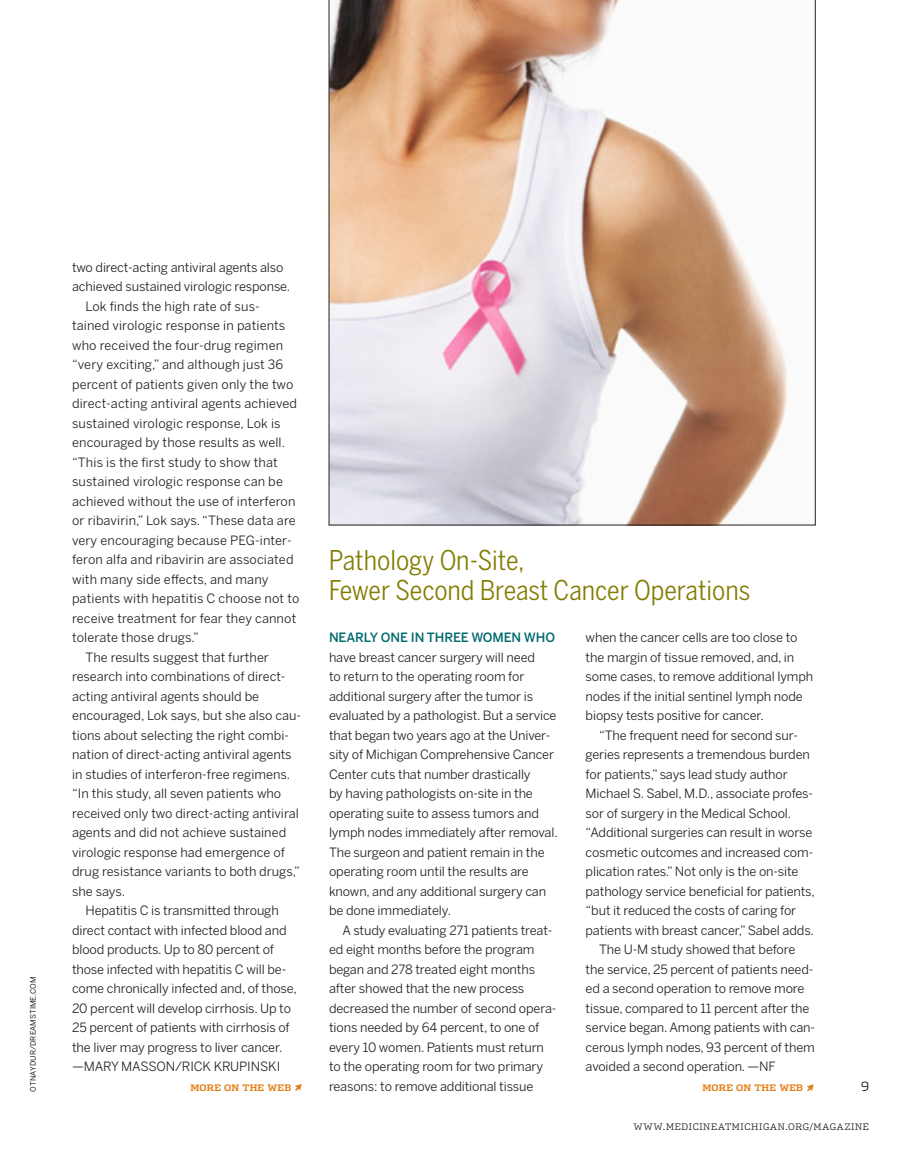
<style>
.page{position:relative;width:905px;height:1175px;background:#fff}
.page>*{position:absolute;margin:0;border:0;box-sizing:border-box;transform-origin:0 0}
.Bent__Cond__Headline{font:27px/30px "Benton Sans Cond";color:#827c00}
.Bent__Body__8_5_13{font:12.75px/19.5px "Benton Sans";letter-spacing:-.01em;color:#231f20}
.Bent__Body__8_5_13-2{font:12.75px/19.5px "Benton Sans";letter-spacing:.01em;color:#231f20}
.Bent__Body__8_5_13-3{font:500 12.75px "Benton Sans";letter-spacing:-.01em;color:#006b6e}
.t1{font:300 12.75px "Dispatch";color:#231f20}
.t2{font:300 9px "Dispatch";letter-spacing:.07em;color:#231f20}
.t3{font:700 9px "Dispatch";letter-spacing:.02em;color:#e4801b}
.t4{font:7.5px "Benton Sans Regluar";letter-spacing:.01em;color:#231f20}
</style>
<div class="page">
<svg style="left:329px;top:0;width:486px;height:525px"></svg>
<svg style="left:295px;top:1084px;width:7px;height:7px"></svg>
<svg style="left:807px;top:1084px;width:6px;height:7px"></svg>
<p class="t4" style="left:29px;top:1091px;width:116px;rotate:-90deg">OTNAYDUR/DREAMSTIME.COM</p>
<p class="Bent__Body__8_5_13" style="left:72px;top:257px;width:220px">two direct-acting antiviral agents also achieved sustained virologic response.</p>
<p class="Bent__Body__8_5_13-2" style="left:72px;top:296px;width:229px;text-indent:14px">Lok finds the high rate of sus&shy;tained virologic response in patients who received the four-drug regimen “very exciting,” and although just 36 percent of patients given only the two direct-acting antiviral agents achieved sustained virologic response, Lok is encouraged by those results as well. “This is the first study to show that sustained virologic response can be achieved without the use of interferon or ribavirin,” Lok says. “These data are very encouraging because PEG-inter&shy;feron alfa and ribavirin are associated with many side effects, and many patients with hepatitis C choose not to receive treatment for fear they cannot tolerate those drugs.”</p>
<p class="Bent__Body__8_5_13" style="left:72px;top:647px;width:231px;text-indent:14px">The results suggest that further research into combinations of direct&shy;acting antiviral agents should be encouraged, Lok says, but she also cau&shy;tions about selecting the right combi&shy;nation of direct-acting antiviral agents in studies of interferon-free regimens. “In this study, all seven patients who received only two direct-acting antiviral agents and did not achieve sustained virologic response had emergence of drug resistance variants to both drugs,” she says.</p>
<p class="Bent__Body__8_5_13" style="left:72px;top:901px;width:226px;text-indent:14px">Hepatitis C is transmitted through direct contact with infected blood and blood products. Up to 80 percent of those infected with hepatitis C will be&shy;come chronically infected and, of those, 20 percent will develop cirrhosis. Up to 25 percent of patients with cirrhosis of the liver may progress to liver cancer. —MARY MASSON/RICK KRUPINSKI</p>
<p class="t3" style="left:190px;top:1082px;width:102px">MORE ON THE WEB</p>
<p class="Bent__Cond__Headline" style="left:328px;top:546px;width:423px">Pathology On-Site,<br>Fewer Second Breast Cancer Operations</p>
<p class="Bent__Body__8_5_13" style="left:585px;top:628px;width:229px">when the cancer cells are too close to the margin of tissue removed, and, in some cases, to remove additional lymph nodes if the initial sentinel lymph node biopsy tests positive for cancer.</p>
<p class="Bent__Body__8_5_13" style="left:585px;top:725px;width:231px;text-indent:14px">“The frequent need for second sur&shy;geries represents a tremendous burden for patients,” says lead study author Michael S. Sabel, M.D., associate profes&shy;sor of surgery in the Medical School. “Additional surgeries can result in worse cosmetic outcomes and increased com&shy;plication rates.” Not only is the on-site pathology service beneficial for patients, “but it reduced the costs of caring for patients with breast cancer,” Sabel adds.</p>
<p class="Bent__Body__8_5_13" style="left:585px;top:940px;width:231px;text-indent:14px">The U-M study showed that before the service, 25 percent of patients need&shy;ed a second operation to remove more tissue, compared to 11 percent after the service began. Among patients with can&shy;cerous lymph nodes, 93 percent of them avoided a second operation. —NF</p>
<p class="Bent__Body__8_5_13-3" style="left:329px;top:630px;width:228px">NEARLY ONE IN THREE WOMEN WHO</p>
<p class="Bent__Body__8_5_13" style="left:329px;top:647px;width:230px">have breast cancer surgery will need<br>to return to the operating room for additional surgery after the tumor is evaluated by a pathologist. But a service that began two years ago at the Univer&shy;sity of Michigan Comprehensive Cancer Center cuts that number drastically<br>by having pathologists on-site in the operating suite to assess tumors and lymph nodes immediately after removal.<br>The surgeon and patient remain in the operating room until the results are known, and any additional surgery can be done immediately.</p>
<p class="Bent__Body__8_5_13" style="left:329px;top:920px;width:229px;text-indent:14px">A study evaluating 271 patients treat&shy;ed eight months before the program began and 278 treated eight months after showed that the new process decreased the number of second opera&shy;tions needed by 64 percent, to one of every 10 women. Patients must return to the operating room for two primary reasons: to remove additional tissue</p>
<p class="t3" style="left:702px;top:1082px;width:102px">MORE ON THE WEB</p>
<p class="t1" style="left:861px;top:1078px;width:9px">9</p>
<p class="t2" style="left:633px;top:1121px;width:237px">WWW.MEDICINEATMICHIGAN.ORG/MAGAZINE</p>
</div>
